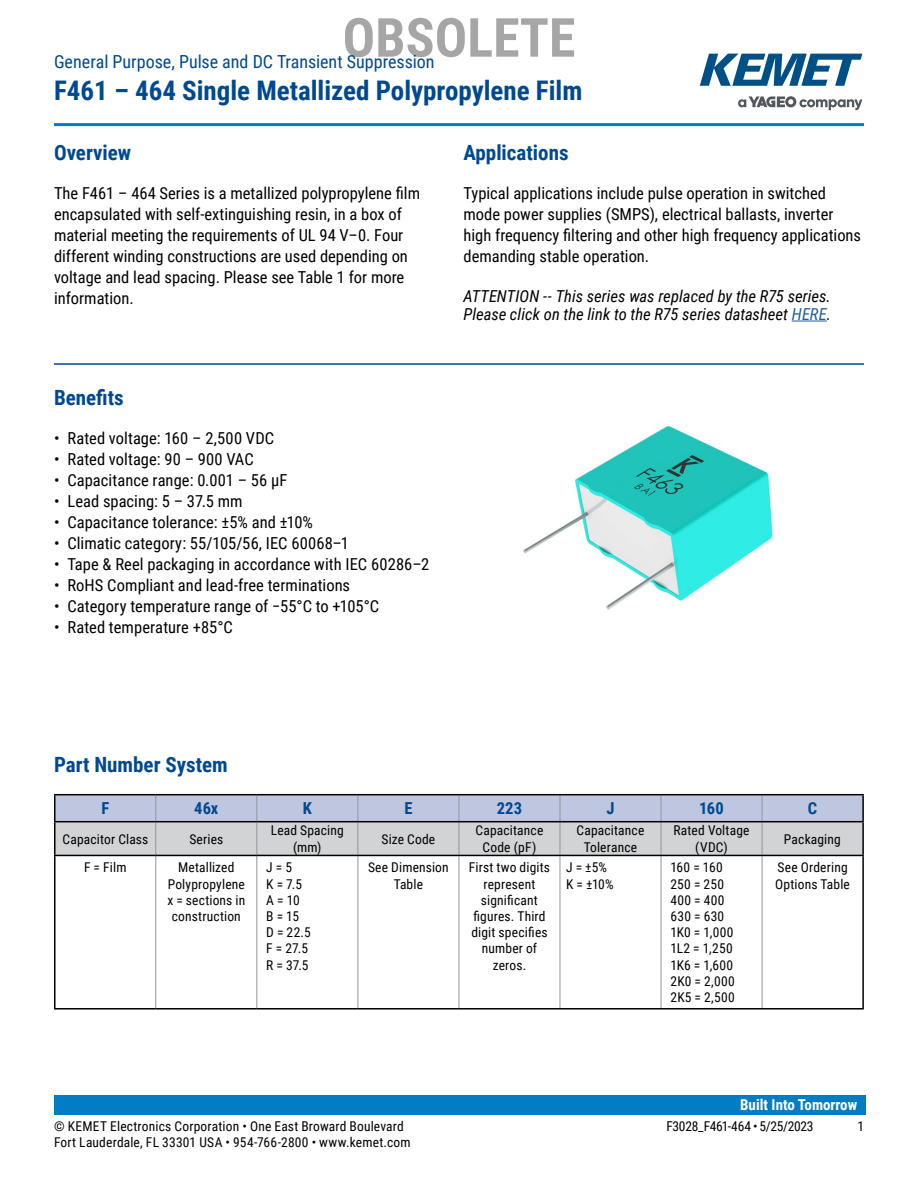
<style>
.page{position:relative;width:918px;height:1188px;background:#fff}
.page>*{position:absolute;margin:0;border:0;box-sizing:border-box;transform-origin:0 0}
.t1{font:700 54px "Roboto Condensed";color:rgb(0 0 0/.35)}
.t2{font:700 27px "Roboto Condensed";color:#004990}
.t3{font:700 21px "Roboto Condensed";color:#004990}
.t4{font:18px "Roboto Condensed";color:#004990}
.t5{font:16.5px/21px "Roboto Condensed";color:#000}
.t6{font:italic 16.5px/18px "Roboto Condensed";color:#000}
.t7{font:700 16.5px "Roboto Condensed";letter-spacing:.005em;color:#004990}
.t8{font:700 15px "Roboto Condensed";color:#fff}
.t9{font:13.5px/16.2px "Roboto Condensed";letter-spacing:.015em;color:#000;text-align:center}
.t10{font:13.5px "Roboto Condensed";letter-spacing:-.02em;color:#000}
.s1{color:#215e9e}
</style>
<div class="page">
<svg style="left:738px;top:96px;width:124px;height:14px"></svg>
<svg style="left:700px;top:54px;width:162px;height:32px"></svg>
<hr style="left:54px;top:123px;width:810px;height:3px;background:#007dc3">
<div style="left:54px;top:1095px;width:811px;height:20px;background:#007dc3"></div>
<hr style="left:54px;top:363px;width:810px;height:2px;background:#004990">
<svg style="left:56px;top:795px;width:806px;height:60px;background:#c4c8d4"></svg>
<hr style="left:155px;top:822px;width:1px;height:33px;background:#939598">
<hr style="left:256px;top:822px;width:1px;height:33px;background:#939598">
<hr style="left:358px;top:822px;width:1px;height:33px;background:#939598">
<hr style="left:459px;top:822px;width:1px;height:33px;background:#939598">
<hr style="left:560px;top:822px;width:1px;height:33px;background:#939598">
<hr style="left:661px;top:822px;width:1px;height:33px;background:#939598">
<hr style="left:762px;top:822px;width:1px;height:33px;background:#939598">
<hr style="left:155px;top:856px;width:1px;height:152px;background:#939598">
<hr style="left:256px;top:856px;width:1px;height:152px;background:#939598">
<hr style="left:358px;top:856px;width:1px;height:152px;background:#939598">
<hr style="left:661px;top:856px;width:1px;height:152px;background:#939598">
<hr style="left:762px;top:856px;width:1px;height:152px;background:#939598">
<hr style="left:862px;top:795px;width:2px;height:26px;background:#000">
<hr style="left:54px;top:822px;width:2px;height:33px;background:#000">
<hr style="left:862px;top:822px;width:2px;height:33px;background:#000">
<hr style="left:54px;top:855px;width:102px;height:1px;background:#000">
<hr style="left:54px;top:856px;width:2px;height:152px;background:#000">
<hr style="left:156px;top:855px;width:101px;height:1px;background:#000">
<hr style="left:257px;top:855px;width:101px;height:1px;background:#000">
<hr style="left:358px;top:855px;width:101px;height:1px;background:#000">
<hr style="left:560px;top:855px;width:101px;height:1px;background:#000">
<hr style="left:762px;top:855px;width:102px;height:1px;background:#000">
<hr style="left:862px;top:856px;width:2px;height:152px;background:#000">
<hr style="left:54px;top:1008px;width:102px;height:2px;background:#000">
<hr style="left:156px;top:1008px;width:101px;height:2px;background:#000">
<hr style="left:257px;top:1008px;width:101px;height:2px;background:#000">
<hr style="left:358px;top:1008px;width:101px;height:2px;background:#000">
<hr style="left:560px;top:1008px;width:101px;height:2px;background:#000">
<hr style="left:661px;top:1008px;width:101px;height:2px;background:#000">
<hr style="left:762px;top:1008px;width:102px;height:2px;background:#000">
<hr style="left:54px;top:794px;width:102px;height:1px;background:#000">
<hr style="left:54px;top:795px;width:2px;height:26px;background:#000">
<hr style="left:156px;top:794px;width:101px;height:1px;background:#000">
<hr style="left:257px;top:794px;width:101px;height:1px;background:#000">
<hr style="left:358px;top:794px;width:101px;height:1px;background:#000">
<hr style="left:459px;top:794px;width:101px;height:1px;background:#000">
<hr style="left:560px;top:794px;width:101px;height:1px;background:#000">
<hr style="left:661px;top:794px;width:101px;height:1px;background:#000">
<hr style="left:762px;top:794px;width:102px;height:1px;background:#000">
<hr style="left:54px;top:821px;width:102px;height:1px;background:#000">
<hr style="left:156px;top:821px;width:101px;height:1px;background:#000">
<hr style="left:257px;top:821px;width:101px;height:1px;background:#000">
<hr style="left:358px;top:821px;width:101px;height:1px;background:#000">
<hr style="left:459px;top:821px;width:101px;height:1px;background:#000">
<hr style="left:560px;top:821px;width:101px;height:1px;background:#000">
<hr style="left:661px;top:821px;width:101px;height:1px;background:#000">
<hr style="left:762px;top:821px;width:102px;height:1px;background:#000">
<hr style="left:459px;top:855px;width:101px;height:1px;background:#000">
<hr style="left:661px;top:855px;width:101px;height:1px;background:#000">
<hr style="left:459px;top:1008px;width:101px;height:2px;background:#000">
<hr style="left:459px;top:856px;width:1px;height:152px;background:#939598">
<hr style="left:560px;top:856px;width:1px;height:152px;background:#939598">
<img style="left:523px;top:426px;width:250px;height:184px">
<hr style="left:792px;top:321px;width:35px;height:1px;background:#215e9e">
<h1 class="t1" style="left:343px;top:0;width:234px">OBSOLETE</h1>
<p class="t4" style="left:54px;top:48px;width:382px">General Purpose, Pulse and DC Transient Suppression</p>
<h2 class="t2" style="left:54px;top:71px;width:530px">F461 – 464 Single Metallized Polypropylene Film</h2>
<p class="t3" style="left:54px;top:138px;width:79px">Overview</p>
<p class="t5" style="left:54px;top:182px;width:368px">The F461 – 464 Series is a metallized polypropylene film encapsulated with self-extinguishing resin, in a box of material meeting the requirements of UL 94 V–0. Four different winding constructions are used depending on voltage and lead spacing. Please see Table 1 for more information.</p>
<p class="t3" style="left:464px;top:138px;width:107px">Applications</p>
<p class="t5" style="left:464px;top:182px;width:399px">Typical applications include pulse operation in switched mode power supplies (SMPS), electrical ballasts, inverter high frequency filtering and other high frequency applications demanding stable operation.</p>
<p class="t6" style="left:464px;top:286px;width:369px">ATTENTION -- This series was replaced by the R75 series.<br>Please click on the link to the R75 series datasheet <span class="s1">HERE</span>.</p>
<p class="t3" style="left:54px;top:383px;width:71px">Benefits</p>
<p class="t5" style="left:54px;top:427px;width:222px">• Rated voltage: 160 – 2,500 VDC</p>
<p class="t5" style="left:54px;top:448px;width:201px">• Rated voltage: 90 – 900 VAC</p>
<p class="t5" style="left:54px;top:469px;width:235px">• Capacitance range: 0.001 – 56 µF</p>
<p class="t5" style="left:54px;top:490px;width:190px">• Lead spacing: 5 – 37.5 mm</p>
<p class="t5" style="left:54px;top:511px;width:261px">• Capacitance tolerance: ±5% and ±10%</p>
<p class="t5" style="left:54px;top:532px;width:297px">• Climatic category: 55/105/56, IEC 60068–1</p>
<p class="t5" style="left:54px;top:553px;width:377px">• Tape &amp; Reel packaging in accordance with IEC 60286–2</p>
<p class="t5" style="left:54px;top:574px;width:298px">• RoHS Compliant and lead-free terminations</p>
<p class="t5" style="left:54px;top:595px;width:327px">• Category temperature range of −55°C to +105°C</p>
<p class="t5" style="left:54px;top:616px;width:180px">• Rated temperature +85°C</p>
<p class="t3" style="left:54px;top:750px;width:175px">Part Number System</p>
<p class="t7" style="left:101px;top:797px;width:9px">F</p>
<p class="t7" style="left:194px;top:797px;width:26px">46x</p>
<p class="t7" style="left:303px;top:797px;width:11px">K</p>
<p class="t7" style="left:404px;top:797px;width:10px">E</p>
<p class="t7" style="left:497px;top:797px;width:27px">223</p>
<p class="t7" style="left:606px;top:797px;width:10px">J</p>
<p class="t7" style="left:699px;top:797px;width:26px">160</p>
<p class="t7" style="left:808px;top:797px;width:11px">C</p>
<p class="t9" style="left:63px;top:830px;width:87px">Capacitor Class</p>
<p class="t9" style="left:189px;top:830px;width:35px">Series</p>
<p class="t9" style="left:271px;top:822px;width:75px">Lead Spacing (mm)</p>
<p class="t9" style="left:381px;top:830px;width:55px">Size Code</p>
<p class="t9" style="left:476px;top:822px;width:69px">Capacitance<br>Code (pF)</p>
<p class="t9" style="left:577px;top:822px;width:69px">Capacitance<br>Tolerance</p>
<p class="t9" style="left:674px;top:822px;width:77px">Rated Voltage (VDC)</p>
<p class="t9" style="left:784px;top:830px;width:58px">Packaging</p>
<p class="t9" style="left:84px;top:859px;width:44px">F = Film</p>
<p class="t9" style="left:167px;top:859px;width:79px">Metallized<br>Polypropylene x = sections in construction</p>
<p class="t9" style="left:266px;top:859px;width:46px;text-align:left">J = 5<br>K = 7.5<br>A = 10<br>B = 15<br>D = 22.5<br>F = 27.5<br>R = 37.5</p>
<p class="t9" style="left:368px;top:859px;width:82px">See Dimension<br>Table</p>
<p class="t9" style="left:469px;top:859px;width:83px">First two digits represent significant figures. Third digit specifies number of zeros.</p>
<p class="t9" style="left:566px;top:859px;width:49px;text-align:left">J = ±5%<br>K = ±10%</p>
<p class="t9" style="left:670px;top:859px;width:66px;text-align:left">160 = 160<br>250 = 250<br>400 = 400<br>630 = 630<br>1K0 = 1,000<br>1L2 = 1,250<br>1K6 = 1,600<br>2K0 = 2,000<br>2K5 = 2,500</p>
<p class="t9" style="left:775px;top:859px;width:76px;text-align:left">See Ordering<br>Options Table</p>
<p class="t8" style="left:740px;top:1094px;width:119px">Built Into Tomorrow</p>
<p class="t9" style="left:54px;top:1117px;width:351px">© KEMET Electronics Corporation • One East Broward Boulevard</p>
<p class="t10" style="left:666px;top:1116px;width:149px">F3028_F461-464 • 5/25/2023</p>
<p class="t9" style="left:54px;top:1133px;width:358px">Fort Lauderdale, FL 33301 USA • 954-766-2800 • www.kemet.com</p>
<p class="t9" style="left:857px;top:1117px;width:8px">1</p>
</div>
